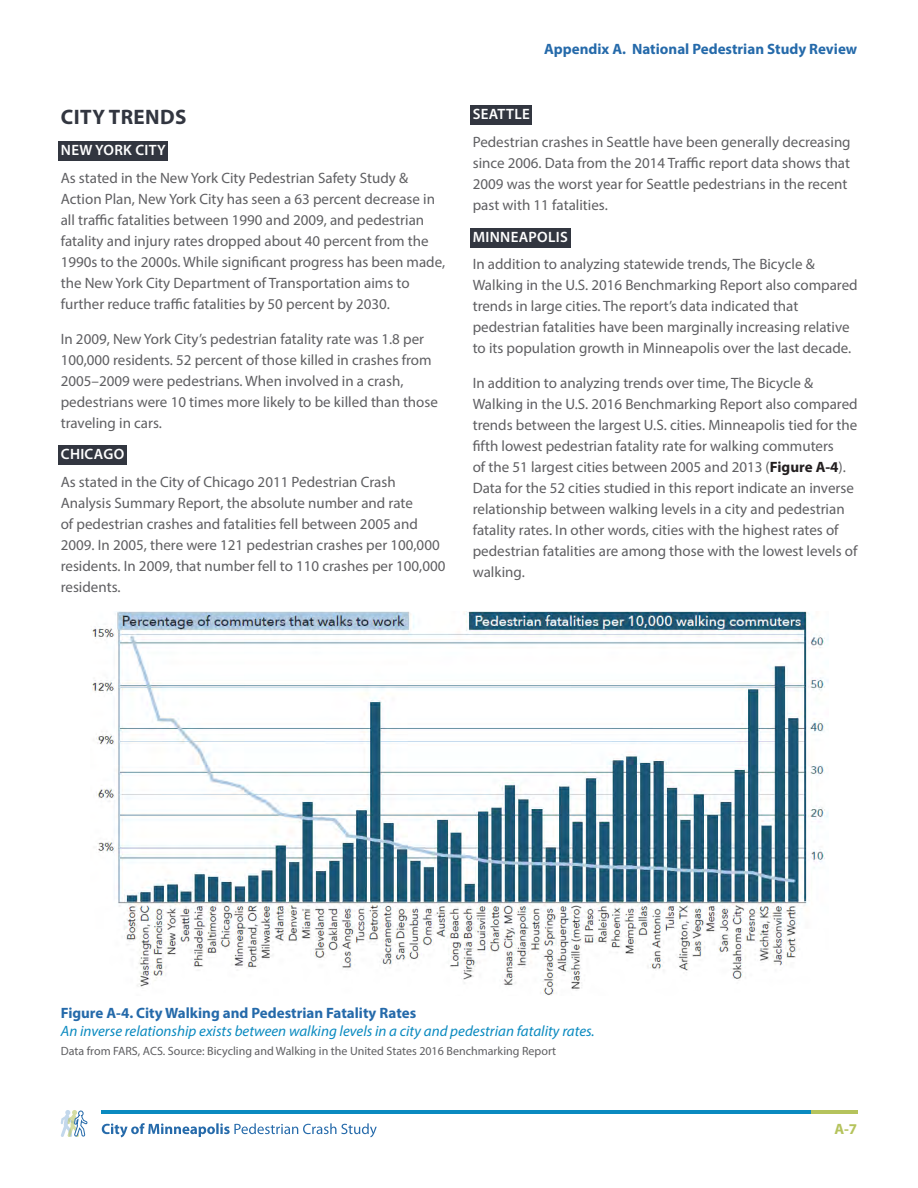
<style>
.page{position:relative;width:918px;height:1188px;background:#fff}
.page>*{position:absolute;margin:0;border:0;box-sizing:border-box;transform-origin:0 0}
.Heading_3{font:700 21px "Myriad Pro";letter-spacing:.02em;color:#323640}
.t1{font:15px/21px "Myriad Pro";color:#5f5f62}
.Figure_Title{font:700 15px "Myriad Pro";color:#256aaa}
.Figure_Description_N{font:italic 15px "Myriad Pro";color:#0a8ac0}
.Heading_4{font:600 15px "Myriad Pro";letter-spacing:.02em;color:#fff}
.t2{font:700 15px "Myriad Pro";color:#b5c35c}
.Source{font:12px "Myriad Pro";color:#5f5f62}
.s1{font-weight:700;color:#231f20}
</style>
<div class="page">
<svg style="left:61px;top:1110px;width:27px;height:27px"></svg>
<hr style="left:101px;top:1110px;width:710px;height:4px;background:#0a8ac0">
<hr style="left:811px;top:1110px;width:47px;height:4px;background:#b5c35c">
<svg style="left:102px;top:1123px;width:275px;height:14px"></svg>
<div style="left:58px;top:142px;width:110px;height:19px;background:#323640"></div>
<div style="left:58px;top:445px;width:69px;height:20px;background:#323640"></div>
<div style="left:470px;top:106px;width:62px;height:19px;background:#323640"></div>
<div style="left:470px;top:228px;width:100px;height:20px;background:#323640"></div>
<img style="left:91px;top:611px;width:737px;height:384px">
<h3 class="Heading_3" style="left:61px;top:103px;width:127px">CITY TRENDS</h3>
<h4 class="Heading_4" style="left:61px;top:141px;width:106px">NEW YORK CITY</h4>
<p class="t1" style="left:61px;top:167px;width:386px">As stated in the New York City Pedestrian Safety Study &amp; Action Plan, New York City has seen a 63 percent decrease in all traffic fatalities between 1990 and 2009, and pedestrian fatality and injury rates dropped about 40 percent from the 1990s to the 2000s. While significant progress has been made, the New York City Department of Transportation aims to further reduce traffic fatalities by 50 percent by 2030.</p>
<p class="t1" style="left:61px;top:328px;width:379px">In 2009, New York City’s pedestrian fatality rate was 1.8 per 100,000 residents. 52 percent of those killed in crashes from 2005–2009 were pedestrians. When involved in a crash, pedestrians were 10 times more likely to be killed than those traveling in cars.</p>
<h4 class="Heading_4" style="left:61px;top:444px;width:65px">CHICAGO</h4>
<p class="t1" style="left:61px;top:471px;width:386px">As stated in the City of Chicago 2011 Pedestrian Crash Analysis Summary Report, the absolute number and rate<br>of pedestrian crashes and fatalities fell between 2005 and 2009. In 2005, there were 121 pedestrian crashes per 100,000 residents. In 2009, that number fell to 110 crashes per 100,000 residents.</p>
<p class="Figure_Title" style="left:544px;top:39px;width:315px">Appendix A. National Pedestrian Study Review</p>
<h4 class="Heading_4" style="left:473px;top:105px;width:58px">SEATTLE</h4>
<p class="t1" style="left:473px;top:131px;width:379px">Pedestrian crashes in Seattle have been generally decreasing since 2006. Data from the 2014 Traffic report data shows that 2009 was the worst year for Seattle pedestrians in the recent past with 11 fatalities.</p>
<h4 class="Heading_4" style="left:473px;top:227px;width:96px">MINNEAPOLIS</h4>
<p class="t1" style="left:473px;top:253px;width:386px">In addition to analyzing statewide trends, The Bicycle &amp; Walking in the U.S. 2016 Benchmarking Report also compared trends in large cities. The report’s data indicated that pedestrian fatalities have been marginally increasing relative to its population growth in Minneapolis over the last decade.</p>
<p class="t1" style="left:473px;top:372px;width:386px">In addition to analyzing trends over time, The Bicycle &amp; Walking in the U.S. 2016 Benchmarking Report also compared trends between the largest U.S. cities. Minneapolis tied for the fifth lowest pedestrian fatality rate for walking commuters<br>of the 51 largest cities between 2005 and 2013 (<span class="s1">Figure A-4</span>).<br>Data for the 52 cities studied in this report indicate an inverse relationship between walking levels in a city and pedestrian fatality rates. In other words, cities with the highest rates of pedestrian fatalities are among those with the lowest levels of walking.</p>
<p class="Figure_Title" style="left:61px;top:1003px;width:357px">Figure A-4. City Walking and Pedestrian Fatality Rates</p>
<p class="Figure_Description_N" style="left:61px;top:1021px;width:535px">An inverse relationship exists between walking levels in a city and pedestrian fatality rates.</p>
<p class="Source" style="left:61px;top:1043px;width:497px">Data from FARS, ACS. Source: Bicycling and Walking in the United States 2016 Benchmarking Report</p>
<p class="t2" style="left:834px;top:1119px;width:24px">A-7</p>
</div>
